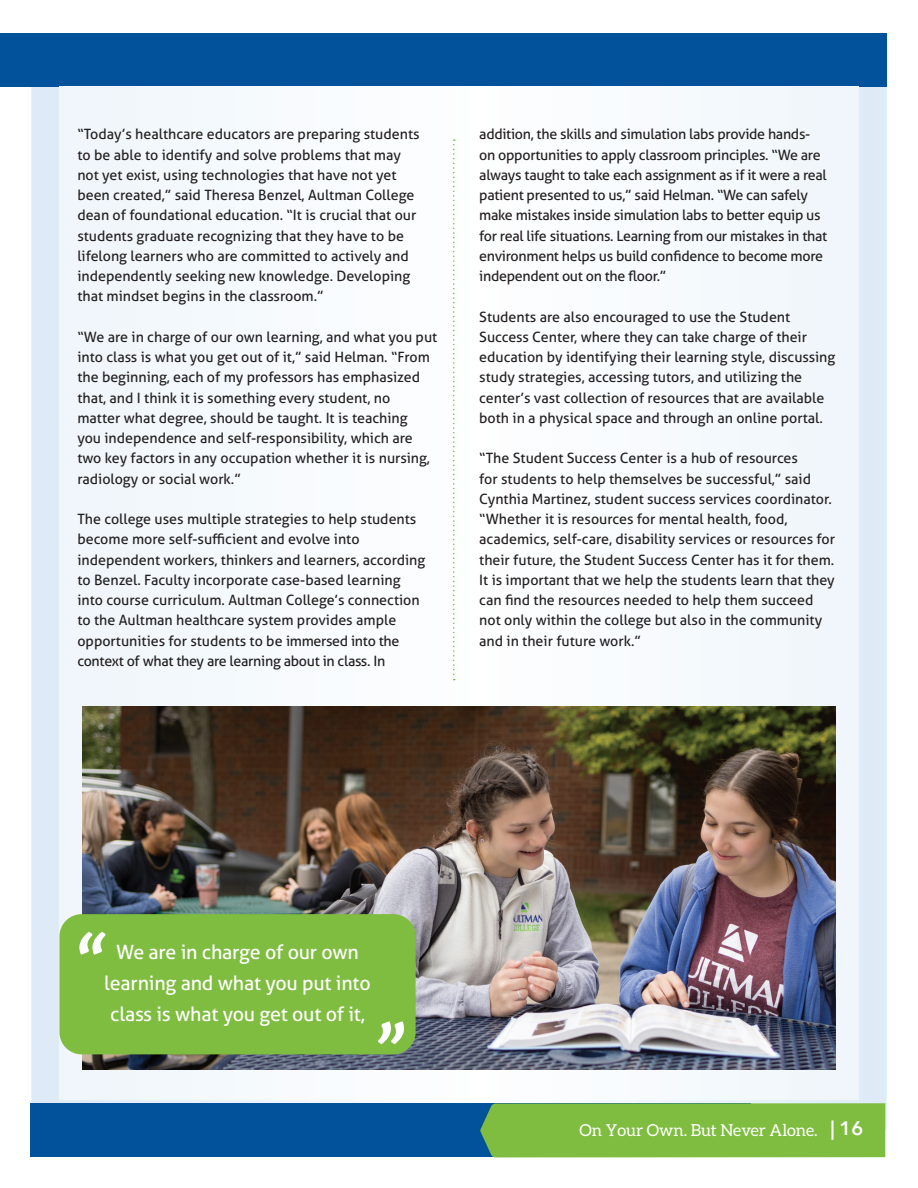
<style>
.page{position:relative;width:918px;height:1188px;background:#fff}
.page>*{position:absolute;margin:0;border:0;box-sizing:border-box;transform-origin:0 0}
.t1{font:19.65px/31.2px "Aller";letter-spacing:-.01em;color:#fff;text-align:center}
.t2{font:16.5px "Aleo";color:#fff}
.t3{font:14.25px/20.2px "Aller";color:#231f20}
.t4{font:14.25px/20.2px "Aller";letter-spacing:-.02em;color:#231f20}
.s1{font-family:"Avenir Next LT Pro";font-weight:600;font-size:19.35px}
</style>
<div class="page">
<div style="left:478px;top:87px;width:409px;height:1047px;background:#deebf7"></div>
<div style="left:31px;top:87px;width:447px;height:1017px;background:#deebf7"></div>
<div style="left:0;top:34px;width:887px;height:53px;background:#01529b"></div>
<div style="left:478px;top:87px;width:381px;height:1012px;background:#f6fafd"></div>
<div style="left:59px;top:87px;width:419px;height:1012px;background:#f6fafd"></div>
<img style="left:83px;top:706px;width:752px;height:363px">
<div style="left:59px;top:914px;width:357px;height:140px;background:#7fbd41;border-radius:22px"></div>
<svg style="left:378px;top:1021px;width:26px;height:23px"></svg>
<svg style="left:79px;top:932px;width:26px;height:23px"></svg>
<svg style="left:453px;top:139px;width:2px;height:541px"></svg>
<div style="left:30px;top:1104px;width:721px;height:53px;background:#01529b"></div>
<div style="left:480px;top:1103px;width:405px;height:54px;background:#7fbd41"></div>
<p class="t3" style="left:77px;top:124px;width:344px">“Today’s healthcare educators are preparing students to be able to identify and solve problems that may not yet exist, using technologies that have not yet been created,” said Theresa Benzel, Aultman College dean of foundational education. “It is crucial that our students graduate recognizing that they have to be lifelong learners who are committed to actively and independently seeking new knowledge. Developing that mindset begins in the classroom.”</p>
<p class="t3" style="left:77px;top:327px;width:361px">“We are in charge of our own learning, and what you put into class is what you get out of it,” said Helman. “From the beginning, each of my professors has emphasized that, and I think it is something every student, no<br>matter what degree, should be taught. It is teaching<br>you independence and self-responsibility, which are two key factors in any occupation whether it is nursing, radiology or social work.”</p>
<p class="t3" style="left:77px;top:509px;width:349px">The college uses multiple strategies to help students become more self-sufficient and evolve into independent workers, thinkers and learners, according to Benzel. Faculty incorporate case-based learning into course curriculum. Aultman College’s connection to the Aultman healthcare system provides ample opportunities for students to be immersed into the context of what they are learning about in class. In</p>
<p class="t4" style="left:479px;top:124px;width:350px">addition, the skills and simulation labs provide hands&shy;on opportunities to apply classroom principles. “We are always taught to take each assignment as if it were a real patient presented to us,” said Helman. “We can safely make mistakes inside simulation labs to better equip us for real life situations. Learning from our mistakes in that environment helps us build confidence to become more independent out on the floor.”</p>
<p class="t3" style="left:479px;top:306px;width:358px">Students are also encouraged to use the Student Success Center, where they can take charge of their education by identifying their learning style, discussing study strategies, accessing tutors, and utilizing the center’s vast collection of resources that are available both in a physical space and through an online portal.</p>
<p class="t3" style="left:479px;top:448px;width:357px">“The Student Success Center is a hub of resources<br>for students to help themselves be successful,” said Cynthia Martinez, student success services coordinator. “Whether it is resources for mental health, food, academics, self-care, disability services or resources for their future, the Student Success Center has it for them.<br>It is important that we help the students learn that they can find the resources needed to help them succeed not only within the college but also in the community and in their future work.”</p>
<h1 class="t1" style="left:104px;top:936px;width:268px">We are in charge of our own learning and what you put into class is what you get out of it,</h1>
<p class="t2" style="left:580px;top:1121px;width:285px">On Your Own. But Never Alone. <span class="s1">| 16</span></p>
</div>
